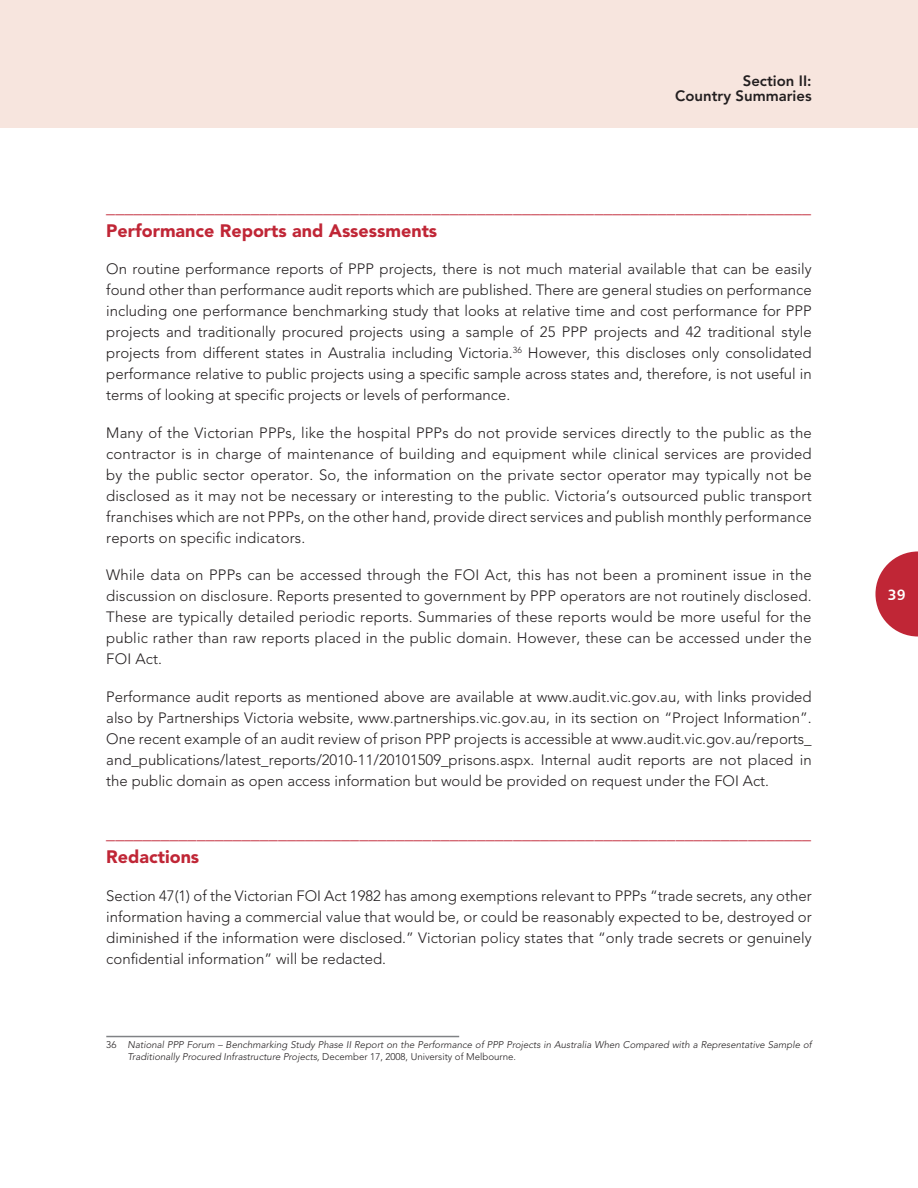
<style>
.page{position:relative;width:918px;height:1188px;background:#fff}
.page>*{position:absolute;margin:0;border:0;box-sizing:border-box;transform-origin:0 0}
.WB_Sub-Headline{font:900 18px/23.9px "Avenir LT Std";color:#c02636}
.WB_Cuerpo_de_text{font:300 15px/20.9px "Avenir LT Std";color:#231f20;text-align:justify}
.t1{font:800 15px/15px "Avenir LT Std";color:#231f20;text-align:right}
.t2{font:15px "Humanist 777 BT Bold B";color:#fff}
.WB_Pie_de_pagina{font:italic 300 9.75px/12px "Avenir LT Std";color:#231f20}
.s1{font-style:normal}
</style>
<div class="page">
<svg style="left:875px;top:551px;width:43px;height:86px"></svg>
<div style="left:0;top:0;width:918px;height:128px;background:#f7e5de"></div>
<hr style="left:106px;top:1036px;width:353px;height:1px;background:#808285">
<p class="t1" style="left:675px;top:73px;width:138px">Section II:<br>Country Summaries</p>
<p class="WB_Sub-Headline" style="left:106px;top:194px;width:706px">______________________________________________________________________________<br>Performance Reports and Assessments</p>
<p class="WB_Cuerpo_de_text" style="left:106px;top:259px;width:707px">On routine performance reports of PPP projects, there is not much material available that can be easily found other than performance audit reports which are published. There are general studies on performance including one performance benchmarking study that looks at relative time and cost performance for PPP projects and traditionally procured projects using a sample of 25 PPP projects and 42 traditional style projects from different states in Australia including Victoria.<sup>36</sup> However, this discloses only consolidated performance relative to public projects using a specific sample across states and, therefore, is not useful in terms of looking at specific projects or levels of performance.</p>
<p class="WB_Cuerpo_de_text" style="left:106px;top:422px;width:707px">Many of the Victorian PPPs, like the hospital PPPs do not provide services directly to the public as the contractor is in charge of maintenance of building and equipment while clinical services are provided by the public sector operator. So, the information on the private sector operator may typically not be disclosed as it may not be necessary or interesting to the public. Victoria’s outsourced public transport franchises which are not PPPs, on the other hand, provide direct services and publish monthly performance reports on specific indicators.</p>
<p class="WB_Cuerpo_de_text" style="left:106px;top:565px;width:707px">While data on PPPs can be accessed through the FOI Act, this has not been a prominent issue in the discussion on disclosure. Reports presented to government by PPP operators are not routinely disclosed.<br>These are typically detailed periodic reports. Summaries of these reports would be more useful for the public rather than raw reports placed in the public domain. However, these can be accessed under the FOI Act.</p>
<p class="WB_Cuerpo_de_text" style="left:106px;top:687px;width:707px">Performance audit reports as mentioned above are available at www.audit.vic.gov.au, with links provided also by Partnerships Victoria website, www.partnerships.vic.gov.au, in its section on “Project Information”.<br>One recent example of an audit review of prison PPP projects is accessible at www.audit.vic.gov.au/reports_ and_publications/latest_reports/2010-11/20101509_prisons.aspx. Internal audit reports are not placed in the public domain as open access information but would be provided on request under the FOI Act.</p>
<p class="WB_Sub-Headline" style="left:106px;top:821px;width:706px">______________________________________________________________________________<br>Redactions</p>
<p class="WB_Cuerpo_de_text" style="left:106px;top:886px;width:707px">Section 47(1) of the Victorian FOI Act 1982 has among exemptions relevant to PPPs “trade secrets, any other information having a commercial value that would be, or could be reasonably expected to be, destroyed or diminished if the information were disclosed.” Victorian policy states that “only trade secrets or genuinely confidential information” will be redacted.</p>
<p class="WB_Pie_de_pagina" style="left:128px;top:1039px;width:686px;text-indent:-21px"><span class="s1">36</span> National PPP Forum – Benchmarking Study Phase II Report on the Performance of PPP Projects in Australia When Compared with a Representative Sample of<br>Traditionally Procured Infrastructure Projects, <span class="s1">December 17, 2008, University of Melbourne.</span></p>
<p class="t2" style="left:888px;top:585px;width:19px">39</p>
</div>
